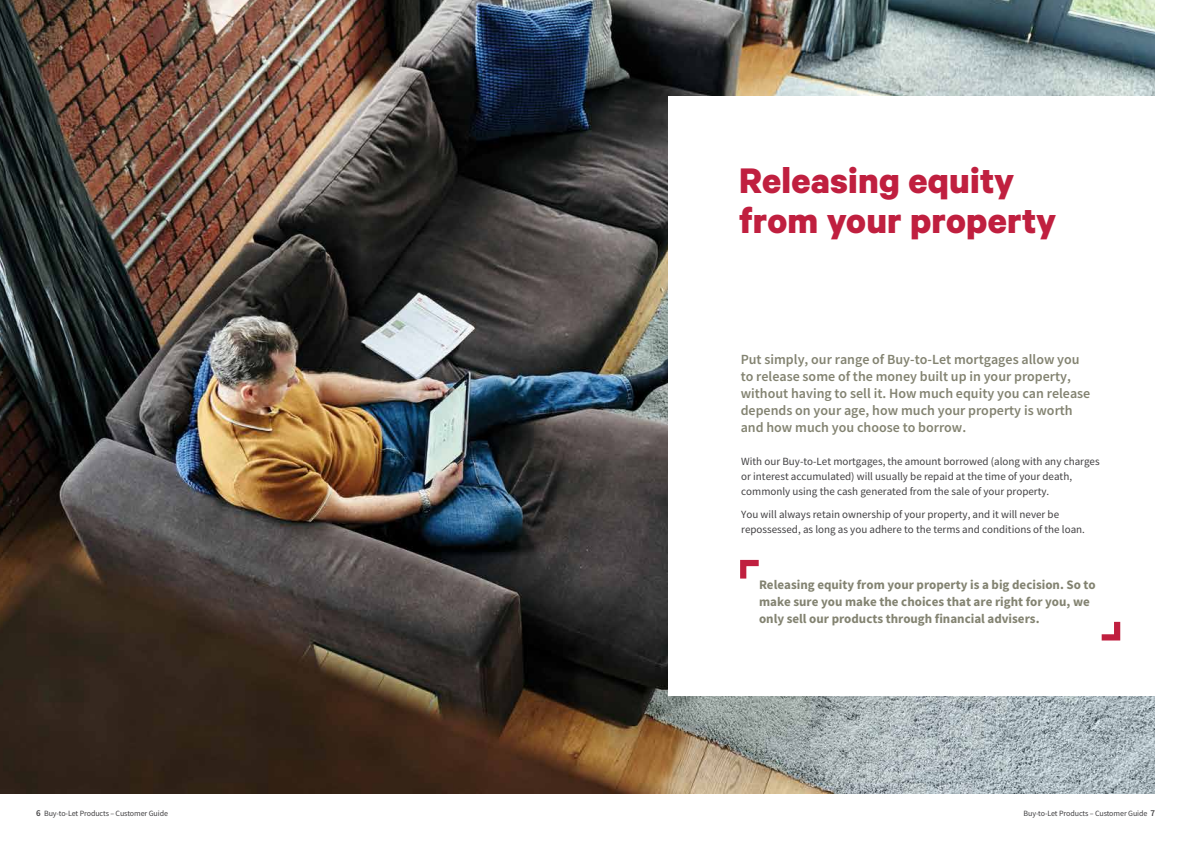
<style>
.page{position:relative;width:1191px;height:842px;background:#fff}
.page>*{position:absolute;margin:0;border:0;box-sizing:border-box;transform-origin:0 0}
.t1{font:700 40px/40px "Calibre";letter-spacing:.005em;color:#c01f3f}
.t2{font:600 14px/17px "Source Sans Pro";color:#838371}
.t3{font:700 13px/17px "Source Sans Pro";color:#838371}
.t4{font:11px/15px "Source Sans Pro";color:#414042}
.t5{font:8px "Source Sans Pro";letter-spacing:-.01em;color:#414042}
.s1{font-weight:600;font-size:9px}
</style>
<div class="page">
<img style="left:0;top:0;width:1155px;height:794px">
<div style="left:668px;top:96px;width:523px;height:600px;background:#fff"></div>
<svg style="left:740px;top:559px;width:19px;height:20px"></svg>
<svg style="left:1101px;top:621px;width:20px;height:20px"></svg>
<h1 class="t1" style="left:739px;top:159px;width:319px">Releasing equity from your property</h1>
<p class="t2" style="left:740px;top:351px;width:351px">Put simply, our range of Buy-to-Let mortgages allow you to release some of the money built up in your property, without having to sell it. How much equity you can release depends on your age, how much your property is worth and how much you choose to borrow.</p>
<p class="t4" style="left:741px;top:453px;width:360px">With our Buy-to-Let mortgages, the amount borrowed (along with any charges or interest accumulated) will usually be repaid at the time of your death, commonly using the cash generated from the sale of your property.</p>
<p class="t4" style="left:741px;top:507px;width:345px">You will always retain ownership of your property, and it will never be repossessed, as long as you adhere to the terms and conditions of the loan.</p>
<p class="t3" style="left:759px;top:576px;width:338px">Releasing equity from your property is a big decision. So to make sure you make the choices that are right for you, we only sell our products through financial advisers.</p>
<p class="t5" style="left:36px;top:808px;width:134px"><span class="s1">6</span> Buy-to-Let Products – Customer Guide</p>
<p class="t5" style="left:1023px;top:808px;width:133px">Buy-to-Let Products – Customer Guide <span class="s1">7</span></p>
</div>
